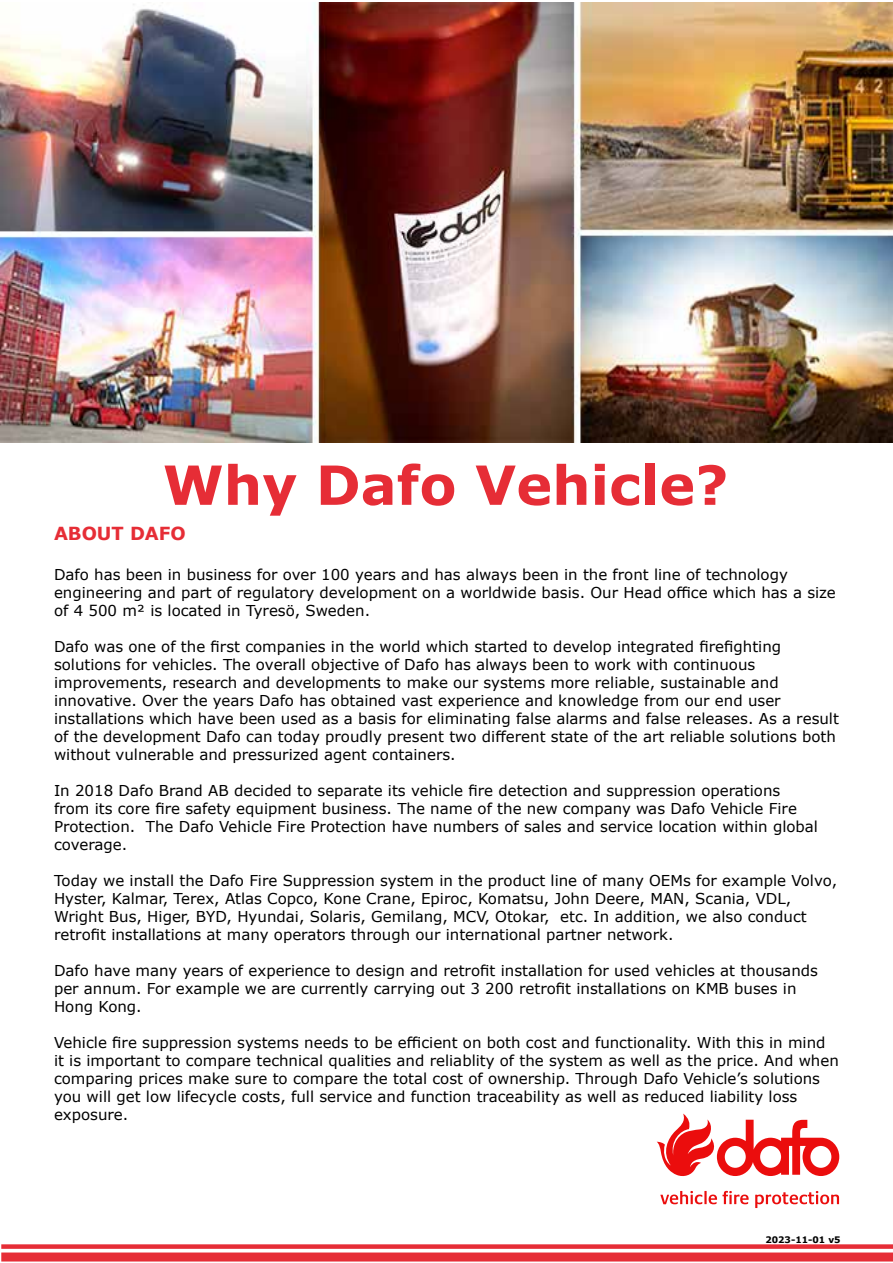
<style>
.page{position:relative;width:893px;height:1263px;background:#fff}
.page>*{position:absolute;margin:0;border:0;box-sizing:border-box;transform-origin:0 0}
.t1{font:700 54px "Verdana";color:#e62d36}
.t2{font:700 18px "Verdana";color:#e62d36}
.t3{font:15px/18px "Verdana";color:#000}
.t4{font:700 9px "Verdana";color:#000}
</style>
<div class="page">
<img style="left:0;top:2px;width:893px;height:440px">
<div style="left:1px;top:1252px;width:892px;height:9px;background:#e62d36"></div>
<div style="left:1px;top:1244px;width:892px;height:5px;background:#e62d36"></div>
<svg style="left:657px;top:1113px;width:182px;height:63px"></svg>
<svg style="left:660px;top:1191px;width:89px;height:13px"></svg>
<svg style="left:755px;top:1191px;width:84px;height:17px"></svg>
<h1 class="t1" style="left:163px;top:447px;width:567px">Why Dafo Vehicle?</h1>
<p class="t2" style="left:54px;top:521px;width:133px">ABOUT DAFO</p>
<p class="t3" style="left:54px;top:565px;width:783px">Dafo has been in business for over 100 years and has always been in the front line of technology engineering and part of regulatory development on a worldwide basis. Our Head office which has a size of 4 500 m² is located in Tyresö, Sweden.</p>
<p class="t3" style="left:54px;top:637px;width:786px">Dafo was one of the first companies in the world which started to develop integrated firefighting solutions for vehicles. The overall objective of Dafo has always been to work with continuous improvements, research and developments to make our systems more reliable, sustainable and innovative. Over the years Dafo has obtained vast experience and knowledge from our end user installations which have been used as a basis for eliminating false alarms and false releases. As a result of the development Dafo can today proudly present two different state of the art reliable solutions both without vulnerable and pressurized agent containers.</p>
<p class="t3" style="left:54px;top:781px;width:765px">In 2018 Dafo Brand AB decided to separate its vehicle fire detection and suppression operations from its core fire safety equipment business. The name of the new company was Dafo Vehicle Fire Protection. The Dafo Vehicle Fire Protection have numbers of sales and service location within global coverage.</p>
<p class="t3" style="left:54px;top:871px;width:785px">Today we install the Dafo Fire Suppression system in the product line of many OEMs for example Volvo, Hyster, Kalmar, Terex, Atlas Copco, Kone Crane, Epiroc, Komatsu, John Deere, MAN, Scania, VDL, Wright Bus, Higer, BYD, Hyundai, Solaris, Gemilang, MCV, Otokar, etc. In addition, we also conduct retrofit installations at many operators through our international partner network.</p>
<p class="t3" style="left:54px;top:961px;width:765px">Dafo have many years of experience to design and retrofit installation for used vehicles at thousands per annum. For example we are currently carrying out 3 200 retrofit installations on KMB buses in<br>Hong Kong.</p>
<p class="t3" style="left:54px;top:1033px;width:786px">Vehicle fire suppression systems needs to be efficient on both cost and functionality. With this in mind it is important to compare technical qualities and reliablity of the system as well as the price. And when comparing prices make sure to compare the total cost of ownership. Through Dafo Vehicle’s solutions you will get low lifecycle costs, full service and function traceability as well as reduced liability loss exposure.</p>
<p class="t4" style="left:765px;top:1233px;width:77px">2023-11-01 v5</p>
</div>
